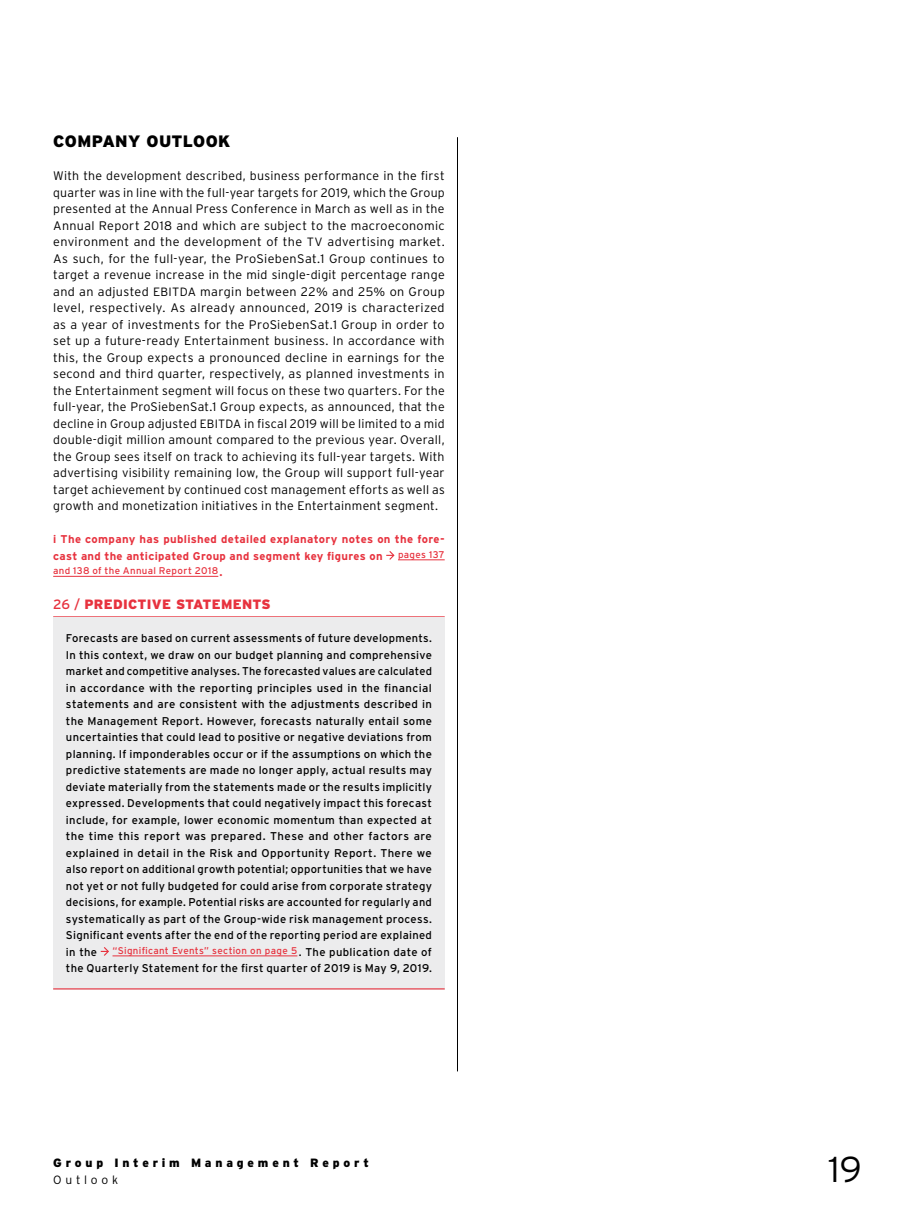
<style>
.page{position:relative;width:915px;height:1212px;background:#fff}
.page>*{position:absolute;margin:0;border:0;box-sizing:border-box;transform-origin:0 0}
.t1{font:300 36px "Interstate";color:#000}
.t2{font:900 16.5px "Interstate";letter-spacing:.02em;color:#000}
.t3{font:900 13.5px "Interstate";letter-spacing:.02em;color:#e7323e}
.t4{font:300 12.3px/16.5px "Interstate";letter-spacing:.02em;color:#000;text-align:justify}
.t5{font:900 12px "Interstate";letter-spacing:.32em;color:#000}
.t6{font:300 12px "Interstate";letter-spacing:.315em;color:#000}
.t7{font:11.25px/16.5px "Interstate";letter-spacing:.025em;color:#000;text-align:justify}
.t8{font:700 11.25px/16.5px "Interstate";letter-spacing:.03em;color:#e7323e}
.t9{font:9.75px "Interstate";letter-spacing:.035em;color:#e7323e}
.s1{font-size:12px}
.s2{font-weight:700;font-size:11.25px}
.s3{font-weight:400}
.s4{font-size:11.25px;color:#000}
</style>
<div class="page">
<hr style="left:457px;top:137px;width:1px;height:934px;background:#000">
<hr style="left:398px;top:559px;width:46px;height:1px;background:#e7323e">
<hr style="left:53px;top:576px;width:165px;height:1px;background:#e7323e">
<hr style="left:53px;top:616px;width:391px;height:1px;background:#e7323e">
<div style="left:53px;top:617px;width:391px;height:372px;background:#ececed"></div>
<hr style="left:112px;top:955px;width:185px;height:1px;background:#e7323e">
<hr style="left:53px;top:988px;width:391px;height:1px;background:#e7323e">
<svg style="left:386px;top:551px;width:9px;height:9px"></svg>
<svg style="left:101px;top:947px;width:8px;height:9px"></svg>
<h2 class="t2" style="left:53px;top:132px;width:178px">COMPANY OUTLOOK</h2>
<p class="t4" style="left:53px;top:168px;width:393px">With the development described, business performance in the first quarter was in line with the full-year targets for 2019, which the Group presented at the Annual Press Conference in March as well as in the Annual Report 2018 and which are subject to the macroeconomic environment and the development of the <span class="s1">TV</span> advertising market.<br>As such, for the full-year, the ProSiebenSat.1 Group continues to target a revenue increase in the mid single-digit percentage range and an adjusted <span class="s1">EBITDA</span> margin between 22<span class="s1">%</span> and 25<span class="s1">%</span> on Group level, respectively. As already announced, 2019 is characterized as a year of investments for the ProSiebenSat.1 Group in order to set up a future-ready Entertainment business. In accordance with this, the Group expects a pronounced decline in earnings for the second and third quarter, respectively, as planned investments in the Entertainment segment will focus on these two quarters. For the full-year, the ProSiebenSat.1 Group expects, as announced, that the decline in Group adjusted <span class="s1">EBITDA</span> in fiscal 2019 will be limited to a mid double-digit million amount compared to the previous year. Overall, the Group sees itself on track to achieving its full-year targets. With advertising visibility remaining low, the Group will support full-year target achievement by continued cost management efforts as well as growth and monetization initiatives in the Entertainment segment.</p>
<p class="t8" style="left:53px;top:531px;width:393px">i The company has published detailed explanatory notes on the fore&shy;cast and the anticipated Group and segment key figures on</p>
<p class="t9" style="left:398px;top:549px;width:48px">pages 137</p>
<p class="t9" style="left:53px;top:565px;width:171px">and 138 of the Annual Report 2018<span class="s2">.</span></p>
<p class="t3" style="left:53px;top:597px;width:219px"><span class="s3">26 /</span> PREDICTIVE STATEMENTS</p>
<p class="t7" style="left:66px;top:630px;width:367px">Forecasts are based on current assessments of future developments.<br>In this context, we draw on our budget planning and comprehensive market and competitive analyses. The forecasted values are calculated in accordance with the reporting principles used in the financial statements and are consistent with the adjustments described in the Management Report. However, forecasts naturally entail some uncertainties that could lead to positive or negative deviations from planning. If imponderables occur or if the assumptions on which the predictive statements are made no longer apply, actual results may deviate materially from the statements made or the results implicitly expressed. Developments that could negatively impact this forecast include, for example, lower economic momentum than expected at the time this report was prepared. These and other factors are explained in detail in the Risk and Opportunity Report. There we also report on additional growth potential; opportunities that we have not yet or not fully budgeted for could arise from corporate strategy decisions, for example. Potential risks are accounted for regularly and systematically as part of the Group-wide risk management process.<br>Significant events after the end of the reporting period are explained in the</p>
<p class="t9" style="left:112px;top:945px;width:321px">“Significant Events” section on page 5 <span class="s4">. The publication date of</span></p>
<p class="t7" style="left:66px;top:960px;width:367px">the Quarterly Statement for the first quarter of 2019 is May 9, 2019.</p>
<p class="t5" style="left:53px;top:1156px;width:317px">Group Interim Management Report</p>
<p class="t6" style="left:53px;top:1173px;width:67px">Outlook</p>
<h1 class="t1" style="left:828px;top:1149px;width:35px">19</h1>
</div>
